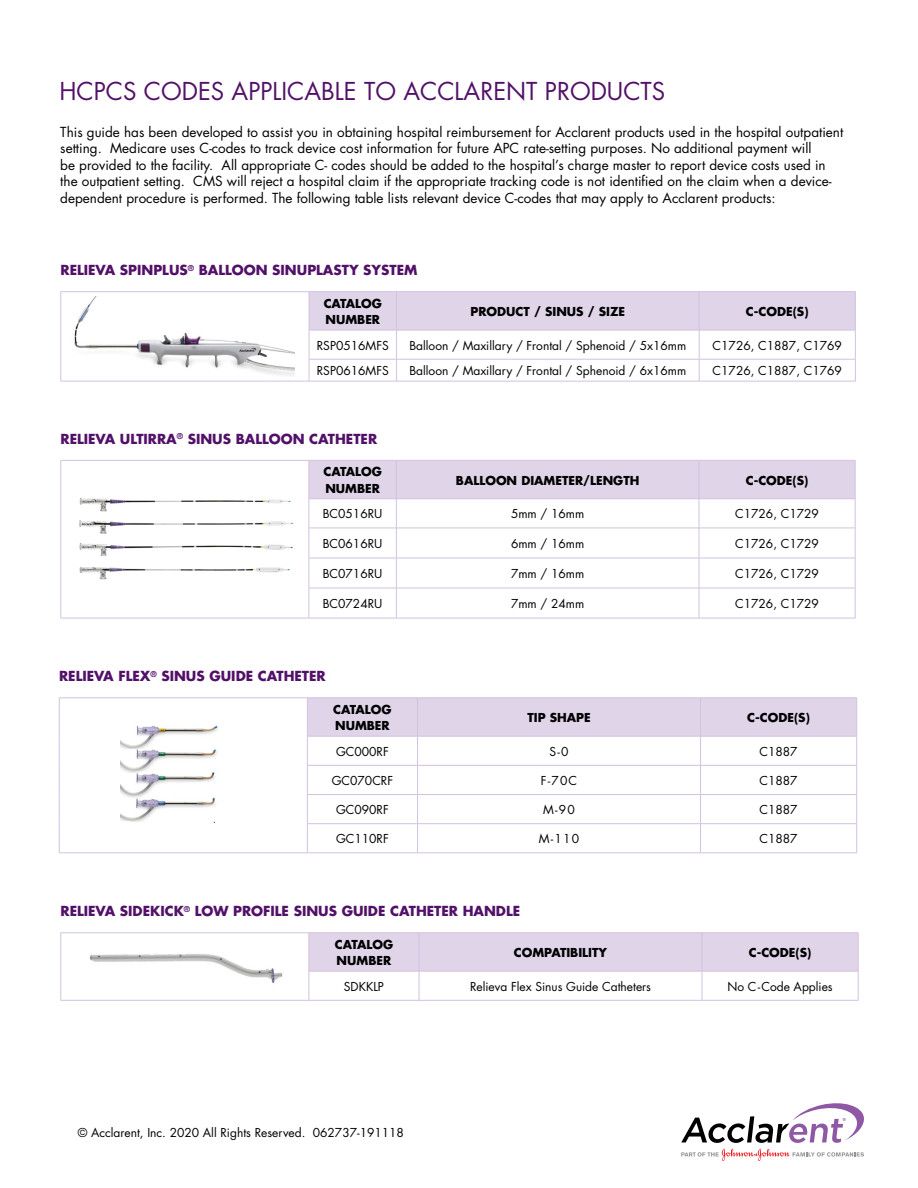
<style>
.page{position:relative;width:918px;height:1188px;background:#fff}
.page>*{position:absolute;margin:0;border:0;box-sizing:border-box;transform-origin:0 0}
.t1{font:24px "Futura Std";color:#521168}
.t2{font:13.5px/16.5px "Futura Std";color:#000}
.t3{font:700 13.5px "Futura Std";color:#521168}
.t4{font:12px "Futura Std";color:#000}
.t5{font:700 12px/16.5px "Futura Std";color:#000}
.t6{font:800 3.9px "Futura Std";color:#8e58a4}
</style>
<div class="page">
<svg style="left:681px;top:1149px;width:183px;height:12px"></svg>
<svg style="left:681px;top:1103px;width:183px;height:40px"></svg>
<hr style="left:61px;top:381px;width:248px;height:1px;background:#d3c2df">
<hr style="left:61px;top:291px;width:248px;height:1px;background:#d3c2df">
<hr style="left:61px;top:292px;width:1px;height:38px;background:#d3c2df">
<hr style="left:309px;top:291px;width:88px;height:1px;background:#d3c2df">
<hr style="left:397px;top:291px;width:302px;height:1px;background:#d3c2df">
<hr style="left:699px;top:291px;width:157px;height:1px;background:#d3c2df">
<svg style="left:61px;top:330px;width:1px;height:51px"></svg>
<svg style="left:309px;top:292px;width:547px;height:89px"></svg>
<hr style="left:309px;top:381px;width:88px;height:1px;background:#d3c2df">
<hr style="left:397px;top:381px;width:302px;height:1px;background:#d3c2df">
<hr style="left:699px;top:381px;width:157px;height:1px;background:#d3c2df">
<hr style="left:61px;top:618px;width:248px;height:1px;background:#d3c2df">
<hr style="left:61px;top:460px;width:248px;height:1px;background:#d3c2df">
<hr style="left:61px;top:461px;width:1px;height:38px;background:#d3c2df">
<svg style="left:61px;top:499px;width:1px;height:29px"></svg>
<svg style="left:309px;top:460px;width:547px;height:68px"></svg>
<hr style="left:61px;top:528px;width:1px;height:30px;background:#d3c2df">
<hr style="left:309px;top:528px;width:87px;height:1px;background:#d3c2df">
<hr style="left:309px;top:528px;width:1px;height:30px;background:#d3c2df">
<hr style="left:396px;top:528px;width:303px;height:1px;background:#d3c2df">
<hr style="left:396px;top:528px;width:1px;height:30px;background:#d3c2df">
<hr style="left:699px;top:528px;width:156px;height:1px;background:#d3c2df">
<hr style="left:699px;top:528px;width:1px;height:30px;background:#d3c2df">
<hr style="left:855px;top:528px;width:1px;height:30px;background:#d3c2df">
<hr style="left:61px;top:558px;width:1px;height:30px;background:#d3c2df">
<hr style="left:309px;top:558px;width:87px;height:1px;background:#d3c2df">
<hr style="left:309px;top:558px;width:1px;height:30px;background:#d3c2df">
<hr style="left:396px;top:558px;width:303px;height:1px;background:#d3c2df">
<hr style="left:396px;top:558px;width:1px;height:30px;background:#d3c2df">
<hr style="left:699px;top:558px;width:156px;height:1px;background:#d3c2df">
<hr style="left:699px;top:558px;width:1px;height:30px;background:#d3c2df">
<hr style="left:855px;top:558px;width:1px;height:30px;background:#d3c2df">
<hr style="left:61px;top:588px;width:1px;height:30px;background:#d3c2df">
<hr style="left:309px;top:588px;width:87px;height:1px;background:#d3c2df">
<hr style="left:309px;top:588px;width:1px;height:30px;background:#d3c2df">
<hr style="left:396px;top:588px;width:303px;height:1px;background:#d3c2df">
<hr style="left:396px;top:588px;width:1px;height:30px;background:#d3c2df">
<hr style="left:699px;top:588px;width:156px;height:1px;background:#d3c2df">
<hr style="left:699px;top:588px;width:1px;height:30px;background:#d3c2df">
<hr style="left:855px;top:588px;width:1px;height:30px;background:#d3c2df">
<hr style="left:309px;top:618px;width:87px;height:1px;background:#d3c2df">
<hr style="left:396px;top:618px;width:303px;height:1px;background:#d3c2df">
<hr style="left:699px;top:618px;width:156px;height:1px;background:#d3c2df">
<img style="left:74px;top:296px;width:221px;height:80px">
<img style="left:79px;top:498px;width:214px;height:82px">
<hr style="left:59px;top:853px;width:248px;height:1px;background:#d3c2df">
<hr style="left:59px;top:698px;width:248px;height:1px;background:#d3c2df">
<hr style="left:59px;top:698px;width:1px;height:38px;background:#d3c2df">
<svg style="left:59px;top:736px;width:1px;height:29px"></svg>
<hr style="left:59px;top:765px;width:1px;height:30px;background:#d3c2df">
<svg style="left:59px;top:795px;width:1px;height:58px"></svg>
<svg style="left:307px;top:698px;width:550px;height:155px"></svg>
<hr style="left:307px;top:853px;width:111px;height:1px;background:#d3c2df">
<hr style="left:418px;top:853px;width:282px;height:1px;background:#d3c2df">
<hr style="left:700px;top:853px;width:157px;height:1px;background:#d3c2df">
<img style="left:120px;top:725px;width:98px;height:97px">
<hr style="left:61px;top:1000px;width:248px;height:1px;background:#d3c2df">
<hr style="left:61px;top:933px;width:248px;height:1px;background:#d3c2df">
<hr style="left:61px;top:933px;width:1px;height:38px;background:#d3c2df">
<svg style="left:61px;top:971px;width:1px;height:29px"></svg>
<svg style="left:309px;top:933px;width:550px;height:67px"></svg>
<hr style="left:309px;top:1000px;width:110px;height:1px;background:#d3c2df">
<hr style="left:419px;top:1000px;width:283px;height:1px;background:#d3c2df">
<hr style="left:702px;top:1000px;width:156px;height:1px;background:#d3c2df">
<img style="left:90px;top:953px;width:193px;height:31px">
<h1 class="t1" style="left:59px;top:76px;width:607px">HCPCS CODES APPLICABLE TO ACCLARENT PRODUCTS</h1>
<p class="t2" style="left:60px;top:124px;width:784px">This guide has been developed to assist you in obtaining hospital reimbursement for Acclarent products used in the hospital outpatient setting. Medicare uses C-codes to track device cost information for future APC rate-setting purposes. No additional payment will<br>be provided to the facility. All appropriate C- codes should be added to the hospital’s charge master to report device costs used in the outpatient setting. CMS will reject a hospital claim if the appropriate tracking code is not identified on the claim when a device&shy;dependent procedure is performed. The following table lists relevant device C-codes that may apply to Acclarent products:</p>
<p class="t3" style="left:61px;top:261px;width:358px">RELIEVA SPINPLUS<sup>®</sup> BALLOON SINUPLASTY SYSTEM</p>
<p class="t5" style="left:324px;top:295px;width:60px">CATALOG<br>NUMBER</p>
<p class="t5" style="left:471px;top:303px;width:156px">PRODUCT / SINUS / SIZE</p>
<p class="t5" style="left:746px;top:303px;width:64px">C-CODE(S)</p>
<p class="t4" style="left:317px;top:338px;width:74px">RSP0516MFS</p>
<p class="t4" style="left:409px;top:338px;width:278px">Balloon / Maxillary / Frontal / Sphenoid / 5x16mm</p>
<p class="t4" style="left:713px;top:338px;width:131px">C1726, C1887, C1769</p>
<p class="t4" style="left:317px;top:363px;width:74px">RSP0616MFS</p>
<p class="t4" style="left:409px;top:363px;width:278px">Balloon / Maxillary / Frontal / Sphenoid / 6x16mm</p>
<p class="t4" style="left:713px;top:363px;width:131px">C1726, C1887, C1769</p>
<p class="t3" style="left:61px;top:430px;width:318px">RELIEVA ULTIRRA<sup>®</sup> SINUS BALLOON CATHETER</p>
<p class="t5" style="left:323px;top:463px;width:60px">CATALOG<br>NUMBER</p>
<p class="t5" style="left:456px;top:472px;width:185px">BALLOON DIAMETER/LENGTH</p>
<p class="t5" style="left:746px;top:472px;width:64px">C-CODE(S)</p>
<p class="t4" style="left:323px;top:506px;width:61px">BC0516RU</p>
<p class="t4" style="left:511px;top:506px;width:75px">5mm / 16mm</p>
<p class="t4" style="left:735px;top:506px;width:85px">C1726, C1729</p>
<p class="t4" style="left:323px;top:536px;width:61px">BC0616RU</p>
<p class="t4" style="left:511px;top:536px;width:75px">6mm / 16mm</p>
<p class="t4" style="left:735px;top:536px;width:85px">C1726, C1729</p>
<p class="t4" style="left:323px;top:566px;width:61px">BC0716RU</p>
<p class="t4" style="left:511px;top:566px;width:75px">7mm / 16mm</p>
<p class="t4" style="left:735px;top:566px;width:85px">C1726, C1729</p>
<p class="t4" style="left:323px;top:596px;width:61px">BC0724RU</p>
<p class="t4" style="left:511px;top:596px;width:75px">7mm / 24mm</p>
<p class="t4" style="left:735px;top:596px;width:85px">C1726, C1729</p>
<p class="t3" style="left:59px;top:667px;width:268px">RELIEVA FLEX<sup>®</sup> SINUS GUIDE CATHETER</p>
<p class="t5" style="left:333px;top:701px;width:60px">CATALOG<br>NUMBER</p>
<p class="t5" style="left:527px;top:709px;width:65px">TIP SHAPE</p>
<p class="t5" style="left:747px;top:709px;width:64px">C-CODE(S)</p>
<p class="t4" style="left:336px;top:744px;width:54px">GC000RF</p>
<p class="t4" style="left:550px;top:744px;width:20px">S-0</p>
<p class="t4" style="left:760px;top:744px;width:40px">C1887</p>
<p class="t4" style="left:332px;top:773px;width:63px">GC070CRF</p>
<p class="t4" style="left:541px;top:773px;width:38px">F-70C</p>
<p class="t4" style="left:760px;top:773px;width:40px">C1887</p>
<p class="t4" style="left:336px;top:802px;width:54px">GC090RF</p>
<p class="t4" style="left:543px;top:802px;width:33px">M-90</p>
<p class="t4" style="left:760px;top:802px;width:40px">C1887</p>
<p class="t4" style="left:336px;top:831px;width:54px">GC110RF</p>
<p class="t4" style="left:539px;top:831px;width:42px">M-110</p>
<p class="t4" style="left:760px;top:831px;width:40px">C1887</p>
<p class="t3" style="left:61px;top:902px;width:461px">RELIEVA SIDEKICK<sup>®</sup> LOW PROFILE SINUS GUIDE CATHETER HANDLE</p>
<p class="t5" style="left:335px;top:936px;width:60px">CATALOG<br>NUMBER</p>
<p class="t5" style="left:514px;top:944px;width:95px">COMPATIBILITY</p>
<p class="t5" style="left:749px;top:944px;width:64px">C-CODE(S)</p>
<p class="t4" style="left:344px;top:979px;width:42px">SDKKLP</p>
<p class="t4" style="left:470px;top:979px;width:183px">Relieva Flex Sinus Guide Catheters</p>
<p class="t4" style="left:727px;top:979px;width:107px">No C-Code Applies</p>
<p class="t4" style="left:78px;top:1125px;width:328px">© Acclarent, Inc. 2020 All Rights Reserved. 062737-191118</p>
<p class="t6" style="left:843px;top:1118px;width:5px">®</p>
</div>
